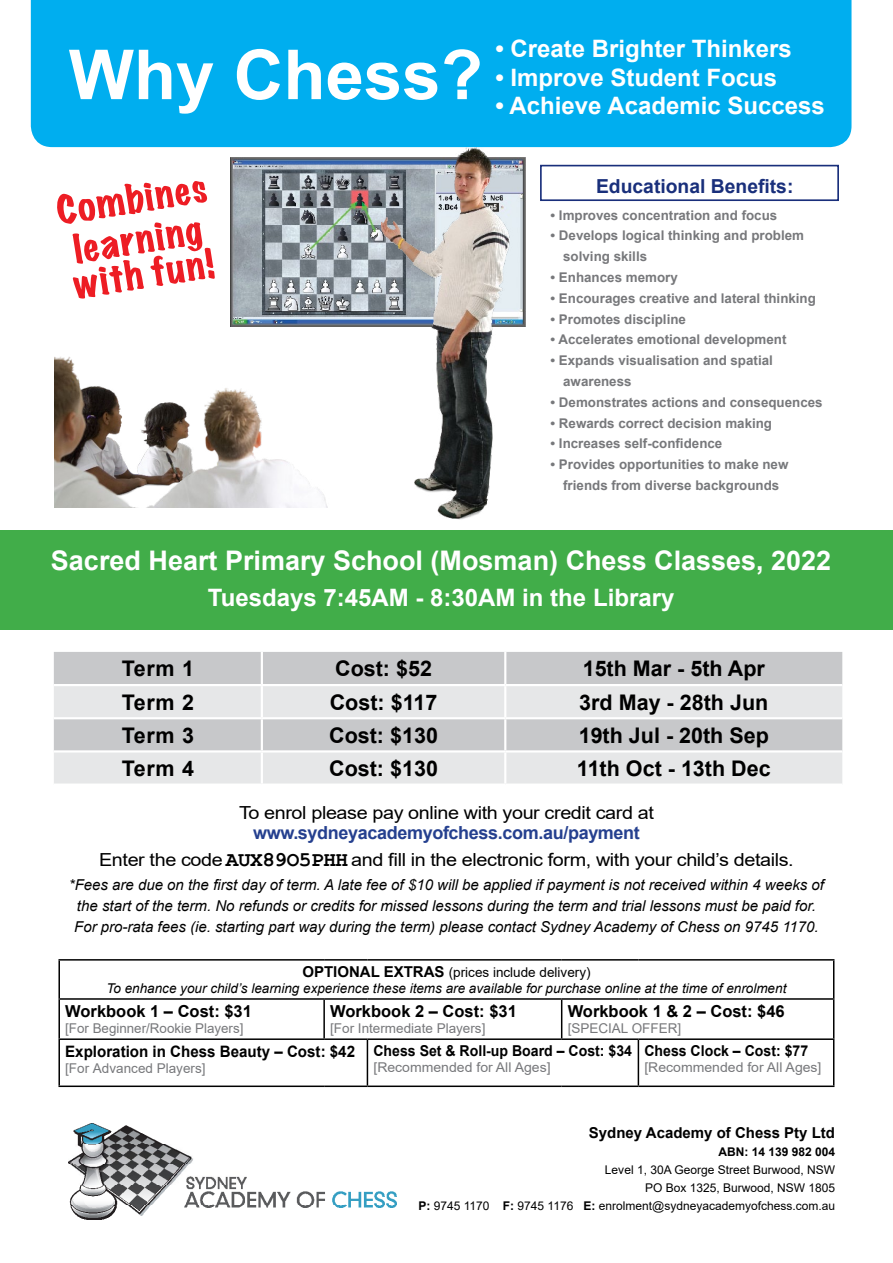
<style>
.page{position:relative;width:893px;height:1263px;background:#fff}
.page>*{position:absolute;margin:0;border:0;box-sizing:border-box;transform-origin:0 0}
.t1{font:700 69px "Arial";color:#fff}
.t2{font:700 27px "Arial";color:#fff}
.t3{font:700 24px "Arial";color:#fff}
.t4{font:700 21.6px "Arial";color:#000}
.t5{font:700 19.35px "Arial";color:#192f7b}
.t6{font:18px "Arial";letter-spacing:-.02em;color:#000;scale:1.1 1}
.t7{font:700 18px "Arial";letter-spacing:-.02em;color:#25408f}
.t8{font:700 16.5px "Arial";color:#000}
.t9{font:700 15.75px "Arial";color:#000;scale:.96 1}
.t10{font:italic 15px/21px "Arial";color:#000;text-align:center}
.Body_text{font:700 15px "Arial";color:#000;scale:.94 1}
.Body_text-2{font:700 15px "Arial";color:#000}
.t11{font:italic 13.5px "Arial";color:#000}
.t12{font:13.5px "Arial";color:#77787b}
.t13{font:13.5px "Arial";color:#77787b;scale:1.04 1}
.t14{font:13.5px "Arial";color:#000}
.t15{font:700 13.35px/20.9px "Arial";color:#77787b}
.Body_text-3{font:12px/18px "Arial";color:#000;text-align:right}
.s1{font-family:"Courier New";font-weight:700;font-size:21px}
.s2{font-weight:700;font-size:15px}
.s3{font-weight:700}
</style>
<div class="page">
<img style="left:55px;top:357px;width:81px;height:150px">
<img style="left:136px;top:388px;width:192px;height:120px">
<div style="left:0;top:530px;width:893px;height:100px;background:#41ad49"></div>
<div style="left:31px;top:0;width:820px;height:147px;background:#00aeef"></div>
<div style="left:54px;top:652px;width:788px;height:32px;background:#c7c8ca"></div>
<svg style="left:54px;top:686px;width:788px;height:97px;background:#dcddde"></svg>
<hr style="left:261px;top:652px;width:2px;height:32px;background:#fff">
<hr style="left:504px;top:652px;width:2px;height:32px;background:#fff">
<hr style="left:261px;top:686px;width:2px;height:31px;background:#fff">
<hr style="left:504px;top:686px;width:2px;height:31px;background:#fff">
<hr style="left:54px;top:717px;width:208px;height:2px;background:#fff">
<hr style="left:262px;top:717px;width:243px;height:2px;background:#fff">
<hr style="left:261px;top:719px;width:2px;height:31px;background:#fff">
<hr style="left:505px;top:717px;width:337px;height:2px;background:#fff">
<hr style="left:504px;top:719px;width:2px;height:31px;background:#fff">
<hr style="left:54px;top:750px;width:208px;height:2px;background:#fff">
<hr style="left:262px;top:750px;width:243px;height:2px;background:#fff">
<hr style="left:261px;top:752px;width:2px;height:31px;background:#fff">
<hr style="left:505px;top:750px;width:337px;height:2px;background:#fff">
<hr style="left:504px;top:752px;width:2px;height:31px;background:#fff">
<img style="left:231px;top:157px;width:295px;height:169px">
<img style="left:381px;top:148px;width:132px;height:372px">
<div style="left:540px;top:165px;width:299px;height:36px;border:2px solid #192f7b"></div>
<svg style="left:57px;top:181px;width:158px;height:118px"></svg>
<img style="left:68px;top:1123px;width:329px;height:96px">
<hr style="left:58px;top:959px;width:266px;height:1px;background:#000">
<hr style="left:58px;top:960px;width:2px;height:38px;background:#000">
<hr style="left:324px;top:959px;width:43px;height:1px;background:#000">
<hr style="left:367px;top:959px;width:195px;height:1px;background:#000">
<hr style="left:562px;top:959px;width:76px;height:1px;background:#000">
<hr style="left:638px;top:959px;width:196px;height:1px;background:#000">
<hr style="left:833px;top:960px;width:1px;height:38px;background:#000">
<hr style="left:58px;top:998px;width:266px;height:2px;background:#000">
<hr style="left:58px;top:1000px;width:2px;height:38px;background:#000">
<hr style="left:324px;top:998px;width:43px;height:2px;background:#000">
<hr style="left:323px;top:1000px;width:2px;height:38px;background:#000">
<hr style="left:367px;top:998px;width:195px;height:2px;background:#000">
<hr style="left:562px;top:998px;width:76px;height:2px;background:#000">
<hr style="left:561px;top:1000px;width:1px;height:38px;background:#000">
<hr style="left:638px;top:998px;width:196px;height:2px;background:#000">
<hr style="left:833px;top:1000px;width:1px;height:38px;background:#000">
<hr style="left:58px;top:1038px;width:266px;height:2px;background:#000">
<hr style="left:58px;top:1040px;width:2px;height:45px;background:#000">
<hr style="left:324px;top:1038px;width:43px;height:2px;background:#000">
<hr style="left:367px;top:1038px;width:195px;height:2px;background:#000">
<hr style="left:367px;top:1040px;width:1px;height:45px;background:#000">
<hr style="left:562px;top:1038px;width:76px;height:2px;background:#000">
<hr style="left:638px;top:1038px;width:196px;height:2px;background:#000">
<hr style="left:638px;top:1040px;width:1px;height:45px;background:#000">
<hr style="left:833px;top:1040px;width:1px;height:45px;background:#000">
<hr style="left:58px;top:1085px;width:266px;height:2px;background:#000">
<hr style="left:324px;top:1085px;width:43px;height:2px;background:#000">
<hr style="left:367px;top:1085px;width:195px;height:2px;background:#000">
<hr style="left:562px;top:1085px;width:76px;height:2px;background:#000">
<hr style="left:638px;top:1085px;width:196px;height:2px;background:#000">
<p class="t1" style="left:69px;top:26px;width:416px">Why Chess?</p>
<p class="t3" style="left:495px;top:31px;width:298px">• Create Brighter Thinkers</p>
<p class="t3" style="left:495px;top:60px;width:283px">• Improve Student Focus</p>
<p class="t3" style="left:495px;top:89px;width:331px">• Achieve Academic Success</p>
<p class="t5" style="left:596px;top:172px;width:199px">Educational Benefits:</p>
<p class="t15" style="left:551px;top:205px;width:228px">• Improves concentration and focus</p>
<p class="t15" style="left:563px;top:225px;width:242px;text-indent:-13px">• Develops logical thinking and problem solving skills</p>
<p class="t15" style="left:551px;top:267px;width:129px">• Enhances memory</p>
<p class="t15" style="left:551px;top:288px;width:267px">• Encourages creative and lateral thinking</p>
<p class="t15" style="left:551px;top:309px;width:137px">• Promotes discipline</p>
<p class="t15" style="left:551px;top:329px;width:237px">• Accelerates emotional development</p>
<p class="t15" style="left:563px;top:350px;width:211px;text-indent:-13px">• Expands visualisation and spatial awareness</p>
<p class="t15" style="left:551px;top:392px;width:274px">• Demonstrates actions and consequences</p>
<p class="t15" style="left:551px;top:413px;width:223px">• Rewards correct decision making</p>
<p class="t15" style="left:551px;top:433px;width:173px">• Increases self-confidence</p>
<p class="t15" style="left:551px;top:454px;width:239px;text-align:center">• Provides opportunities to make new friends from diverse backgrounds</p>
<p class="t2" style="left:51px;top:542px;width:782px">Sacred Heart Primary School (Mosman) Chess Classes, 2022</p>
<p class="t3" style="left:208px;top:581px;width:468px">Tuesdays 7:45AM - 8:30AM in the Library</p>
<p class="t4" style="left:122px;top:653px;width:74px">Term 1</p>
<p class="t4" style="left:335px;top:653px;width:98px">Cost: $52</p>
<p class="t4" style="left:583px;top:653px;width:184px">15th Mar - 5th Apr</p>
<p class="t4" style="left:122px;top:687px;width:74px">Term 2</p>
<p class="t4" style="left:330px;top:687px;width:109px">Cost: $117</p>
<p class="t4" style="left:579px;top:687px;width:191px">3rd May - 28th Jun</p>
<p class="t4" style="left:122px;top:720px;width:74px">Term 3</p>
<p class="t4" style="left:329px;top:720px;width:110px">Cost: $130</p>
<p class="t4" style="left:579px;top:720px;width:192px">19th Jul - 20th Sep</p>
<p class="t4" style="left:122px;top:753px;width:74px">Term 4</p>
<p class="t4" style="left:329px;top:753px;width:110px">Cost: $130</p>
<p class="t4" style="left:577px;top:753px;width:195px">11th Oct - 13th Dec</p>
<p class="t6" style="left:239px;top:801px;width:379px">To enrol please pay online with your credit card at</p>
<p class="t7" style="left:253px;top:820px;width:388px">www.sydneyacademyofchess.com.au/payment</p>
<p class="t6" style="left:99px;top:847px;width:633px">Enter the code <span class="s1">AUX89O5PHH</span> and fill in the electronic form, with your child’s details.</p>
<p class="t10" style="left:69px;top:874px;width:757px">*Fees are due on the first day of term. A late fee of $10 will be applied if payment is not received within 4 weeks of the start of the term. No refunds or credits for missed lessons during the term and trial lessons must be paid for.</p>
<p class="t10" style="left:74px;top:916px;width:746px">For pro-rata fees (ie. starting part way during the term) please contact Sydney Academy of Chess on 9745 1170.</p>
<p class="t14" style="left:302px;top:963px;width:290px"><span class="s2">OPTIONAL EXTRAS</span> (prices include delivery)</p>
<p class="t11" style="left:107px;top:979px;width:681px">To enhance your child’s learning experience these items are available for purchase online at the time of enrolment</p>
<p class="t8" style="left:65px;top:999px;width:188px">Workbook 1 – Cost: $31</p>
<p class="t12" style="left:65px;top:1019px;width:180px">[For Beginner/Rookie Players]</p>
<p class="t8" style="left:330px;top:999px;width:188px">Workbook 2 – Cost: $31</p>
<p class="t12" style="left:330px;top:1019px;width:157px">[For Intermediate Players]</p>
<p class="t8" style="left:568px;top:999px;width:219px">Workbook 1 &amp; 2 – Cost: $46</p>
<p class="t12" style="left:568px;top:1019px;width:115px">[SPECIAL OFFER]</p>
<p class="t9" style="left:65px;top:1040px;width:303px">Exploration in Chess Beauty – Cost: $42</p>
<p class="t12" style="left:65px;top:1059px;width:142px">[For Advanced Players]</p>
<p class="Body_text" style="left:373px;top:1040px;width:277px">Chess Set &amp; Roll-up Board – Cost: $34</p>
<p class="t13" style="left:373px;top:1058px;width:172px">[Recommended for All Ages]</p>
<p class="Body_text" style="left:644px;top:1040px;width:176px">Chess Clock – Cost: $77</p>
<p class="t13" style="left:644px;top:1058px;width:172px">[Recommended for All Ages]</p>
<p class="Body_text-2" style="left:589px;top:1122px;width:248px">Sydney Academy of Chess Pty Ltd</p>
<p class="Body_text-3" style="left:605px;top:1142px;width:232px"><span class="s3">ABN: 14 139 982 004<br></span>Level 1, 30A George Street Burwood, NSW<br>PO Box 1325, Burwood, NSW 1805</p>
<p class="Body_text-3" style="left:418px;top:1196px;width:418px"><span class="s3">P:</span> 9745 1170 <span class="s3">F:</span> 9745 1176 <span class="s3">E:</span> enrolment@sydneyacademyofchess.com.au</p>
</div>
